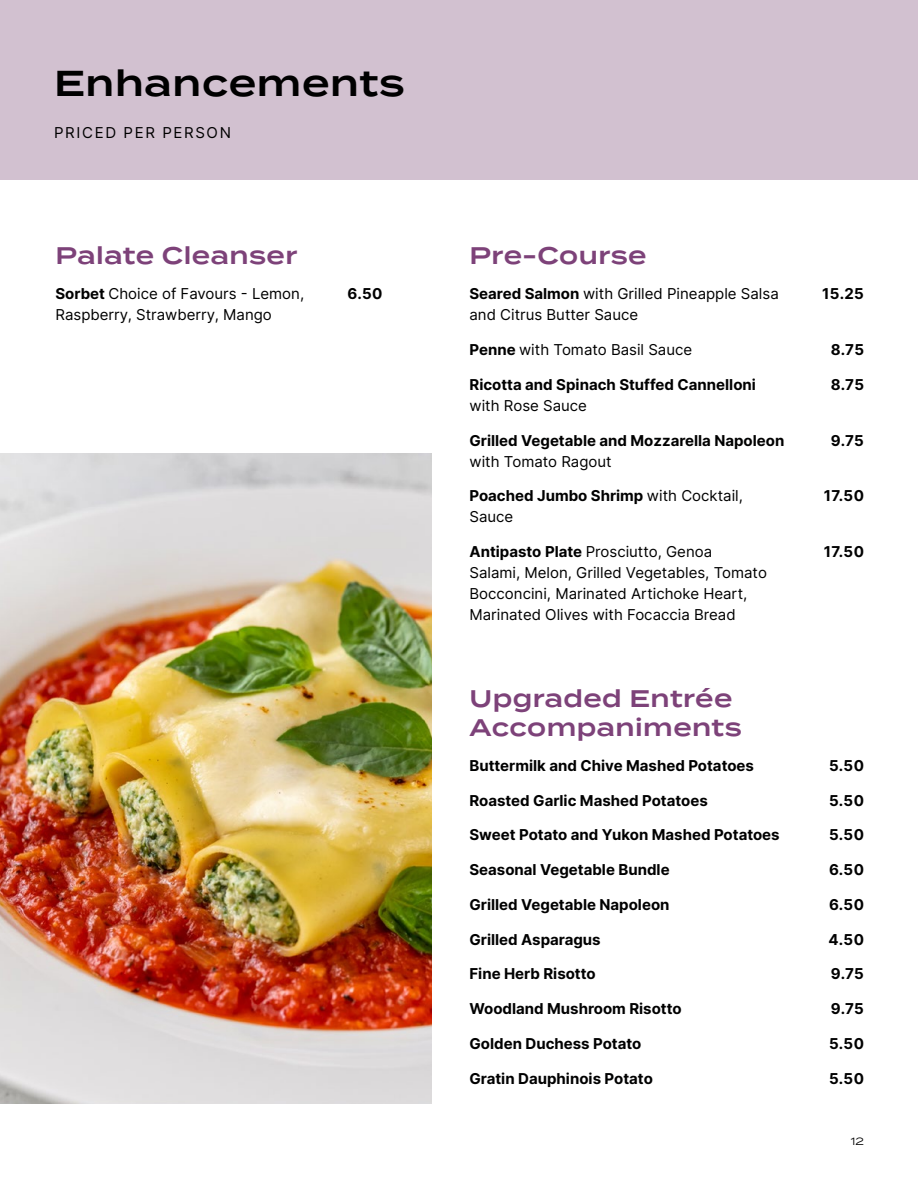
<style>
.page{position:relative;width:918px;height:1188px;background:#fff}
.page>*{position:absolute;margin:0;border:0;box-sizing:border-box;transform-origin:0 0}
.t1{font:600 36px "Termina";letter-spacing:.02em;color:#000}
.t2{font:600 24px/28.8px "Termina";letter-spacing:.02em;color:#7d4279}
.t3{font:700 15px/21px "Inter";color:#000101}
.t4{font:15px/21px "Inter";color:#000101}
.t5{font:700 15px "Inter";letter-spacing:.025em;color:#000}
.t6{font:15px "Inter";letter-spacing:.11em;color:#000}
.t7{font:10.5px "Termina";color:#000}
.s1{font-weight:700}
.s2{font-weight:400}
</style>
<div class="page">
<img style="left:0;top:453px;width:432px;height:651px">
<div style="left:0;top:0;width:918px;height:180px;background:#d2c1d0"></div>
<h1 class="t1" style="left:54px;top:57px;width:352px">Enhancements</h1>
<p class="t6" style="left:54px;top:122px;width:178px">PRICED PER PERSON</p>
<h2 class="t2" style="left:56px;top:241px;width:243px">Palate Cleanser</h2>
<p class="t4" style="left:56px;top:283px;width:250px"><span class="s1">Sorbet</span> Choice of Favours - Lemon,<br>Raspberry, Strawberry, Mango</p>
<p class="t5" style="left:348px;top:282px;width:36px">6.50</p>
<h2 class="t2" style="left:470px;top:241px;width:178px">Pre-Course</h2>
<p class="t4" style="left:470px;top:283px;width:311px"><span class="s1">Seared Salmon</span> with Grilled Pineapple Salsa and Citrus Butter Sauce</p>
<p class="t5" style="left:822px;top:283px;width:43px">15.25</p>
<p class="t4" style="left:470px;top:339px;width:224px"><span class="s1">Penne</span> with Tomato Basil Sauce</p>
<p class="t5" style="left:831px;top:339px;width:35px">8.75</p>
<p class="t3" style="left:470px;top:374px;width:288px">Ricotta and Spinach Stuffed Cannelloni</p>
<p class="t4" style="left:470px;top:395px;width:119px">with Rose Sauce</p>
<p class="t5" style="left:831px;top:373px;width:35px">8.75</p>
<p class="t3" style="left:470px;top:429px;width:316px">Grilled Vegetable and Mozzarella Napoleon</p>
<p class="t4" style="left:470px;top:450px;width:144px">with Tomato Ragout</p>
<p class="t5" style="left:831px;top:429px;width:35px">9.75</p>
<p class="t3" style="left:470px;top:485px;width:275px">Poached Jumbo Shrimp <span class="s2">with Cocktail,<br>Sauce</span></p>
<p class="t5" style="left:824px;top:485px;width:42px">17.50</p>
<p class="t4" style="left:470px;top:541px;width:299px"><span class="s1">Antipasto Plate</span> Prosciutto, Genoa<br>Salami, Melon, Grilled Vegetables, Tomato Bocconcini, Marinated Artichoke Heart, Marinated Olives with Focaccia Bread</p>
<p class="t5" style="left:824px;top:541px;width:42px">17.50</p>
<h2 class="t2" style="left:470px;top:684px;width:274px">Upgraded Entrée<br>Accompaniments</h2>
<p class="t3" style="left:470px;top:754px;width:286px">Buttermilk and Chive Mashed Potatoes</p>
<p class="t5" style="left:829px;top:754px;width:36px">5.50</p>
<p class="t3" style="left:470px;top:789px;width:240px">Roasted Garlic Mashed Potatoes</p>
<p class="t5" style="left:829px;top:789px;width:36px">5.50</p>
<p class="t3" style="left:470px;top:824px;width:312px">Sweet Potato and Yukon Mashed Potatoes</p>
<p class="t5" style="left:829px;top:824px;width:36px">5.50</p>
<p class="t3" style="left:470px;top:859px;width:202px">Seasonal Vegetable Bundle</p>
<p class="t5" style="left:829px;top:859px;width:36px">6.50</p>
<p class="t3" style="left:470px;top:894px;width:202px">Grilled Vegetable Napoleon</p>
<p class="t5" style="left:829px;top:893px;width:36px">6.50</p>
<p class="t3" style="left:470px;top:928px;width:133px">Grilled Asparagus</p>
<p class="t5" style="left:829px;top:928px;width:37px">4.50</p>
<p class="t3" style="left:470px;top:963px;width:128px">Fine Herb Risotto</p>
<p class="t5" style="left:831px;top:963px;width:35px">9.75</p>
<p class="t3" style="left:470px;top:998px;width:214px">Woodland Mushroom Risotto</p>
<p class="t5" style="left:831px;top:998px;width:35px">9.75</p>
<p class="t3" style="left:470px;top:1033px;width:173px">Golden Duchess Potato</p>
<p class="t5" style="left:829px;top:1033px;width:36px">5.50</p>
<p class="t3" style="left:470px;top:1068px;width:185px">Gratin Dauphinois Potato</p>
<p class="t5" style="left:829px;top:1067px;width:36px">5.50</p>
<p class="t7" style="left:851px;top:1134px;width:15px">12</p>
</div>
